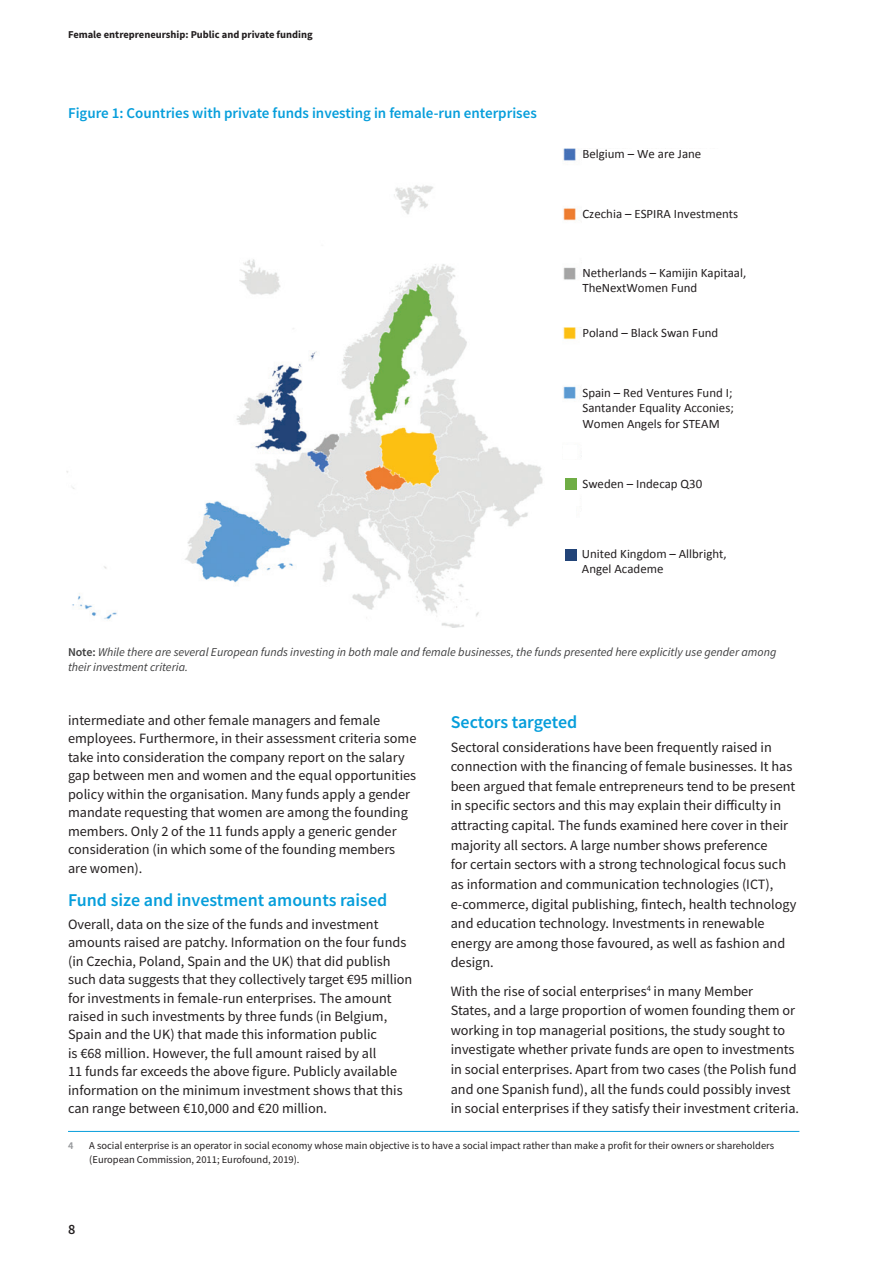
<style>
.page{position:relative;width:893px;height:1263px;background:#fff}
.page>*{position:absolute;margin:0;border:0;box-sizing:border-box;transform-origin:0 0}
.EF_Heading_3{font:600 18px "Source Sans Pro";color:#069edb}
.EF_Figure_Table_titl{font:600 15px "Source Sans Pro";color:#069edb}
.EF_Body_9_5pt{font:14.25px/18.5px "Source Sans Pro";color:#231f20}
.t1{font:600 14.25px "Source Sans Pro";color:#231f20}
.t2{font:12.9px/15.5px "Calibri";color:#231f20}
.EF_Source_text{font:italic 12px/15px "Source Sans Pro";color:#3e3e3f}
.Footnotes_Rule_above{font:10.5px/14.2px "Source Sans Pro";color:#231f20}
.t3{font:700 10.5px "Source Sans Pro";color:#231f20}
.Footnotes_Rule_above-2{font:600 10.5px "Source Sans Pro";color:#939598}
.s1{font-weight:600;font-style:normal}
</style>
<div class="page">
<hr style="left:68px;top:1131px;width:731px;height:1px;background:#069edb">
<img style="left:67px;top:149px;width:515px;height:478px">
<div style="left:563px;top:445px;width:13px;height:13px;background:#fff"></div>
<div style="left:563px;top:504px;width:13px;height:13px;background:#fff"></div>
<div style="left:565px;top:478px;width:12px;height:11px;background:#6fad45"></div>
<div style="left:565px;top:549px;width:12px;height:12px;background:#224478"></div>
<p class="t3" style="left:68px;top:27px;width:246px">Female entrepreneurship: Public and private funding</p>
<p class="EF_Figure_Table_titl" style="left:68px;top:103px;width:470px">Figure 1: Countries with private funds investing in female-run enterprises</p>
<p class="t2" style="left:582px;top:146px;width:120px">Belgium – We are Jane</p>
<p class="t2" style="left:582px;top:206px;width:157px">Czechia – ESPIRA Investments</p>
<p class="t2" style="left:582px;top:265px;width:165px">Netherlands – Kamijin Kapitaal,<br>TheNextWomen Fund</p>
<p class="t2" style="left:582px;top:325px;width:137px">Poland – Black Swan Fund</p>
<p class="t2" style="left:582px;top:385px;width:153px;text-align:justify">Spain – Red Ventures Fund I; Santander Equality Acconies; Women Angels for STEAM</p>
<p class="t2" style="left:582px;top:476px;width:121px">Sweden – Indecap Q30</p>
<p class="t2" style="left:582px;top:546px;width:146px">United Kingdom – Allbright,<br>Angel Academe</p>
<p class="EF_Source_text" style="left:68px;top:644px;width:710px"><span class="s1">Note:</span> While there are several European funds investing in both male and female businesses, the funds presented here explicitly use gender among their investment criteria.</p>
<p class="EF_Body_9_5pt" style="left:68px;top:711px;width:350px">intermediate and other female managers and female employees. Furthermore, in their assessment criteria some take into consideration the company report on the salary gap between men and women and the equal opportunities policy within the organisation. Many funds apply a gender mandate requesting that women are among the founding members. Only 2 of the 11 funds apply a generic gender consideration (in which some of the founding members are women).</p>
<p class="EF_Heading_3" style="left:68px;top:888px;width:321px">Fund size and investment amounts raised</p>
<p class="EF_Body_9_5pt" style="left:68px;top:915px;width:346px">Overall, data on the size of the funds and investment amounts raised are patchy. Information on the four funds (in Czechia, Poland, Spain and the UK) that did publish such data suggests that they collectively target €95 million for investments in female-run enterprises. The amount raised in such investments by three funds (in Belgium, Spain and the UK) that made this information public<br>is €68 million. However, the full amount raised by all<br>11 funds far exceeds the above figure. Publicly available information on the minimum investment shows that this can range between €10,000 and €20 million.</p>
<p class="Footnotes_Rule_above-2" style="left:68px;top:1138px;width:7px">4</p>
<p class="Footnotes_Rule_above" style="left:89px;top:1138px;width:686px">A social enterprise is an operator in social economy whose main objective is to have a social impact rather than make a profit for their owners or shareholders (European Commission, 2011; Eurofound, 2019).</p>
<p class="EF_Heading_3" style="left:451px;top:710px;width:128px">Sectors targeted</p>
<p class="EF_Body_9_5pt" style="left:451px;top:737px;width:347px;line-height:19.6px">Sectoral considerations have been frequently raised in connection with the financing of female businesses. It has been argued that female entrepreneurs tend to be present in specific sectors and this may explain their difficulty in attracting capital. The funds examined here cover in their majority all sectors. A large number shows preference<br>for certain sectors with a strong technological focus such as information and communication technologies (ICT), e-commerce, digital publishing, fintech, health technology and education technology. Investments in renewable energy are among those favoured, as well as fashion and design.</p>
<p class="EF_Body_9_5pt" style="left:451px;top:981px;width:350px;line-height:19.6px">With the rise of social enterprises<sup>4</sup> in many Member<br>States, and a large proportion of women founding them or working in top managerial positions, the study sought to investigate whether private funds are open to investments in social enterprises. Apart from two cases (the Polish fund and one Spanish fund), all the funds could possibly invest in social enterprises if they satisfy their investment criteria.</p>
<p class="t1" style="left:68px;top:1220px;width:9px">8</p>
</div>
